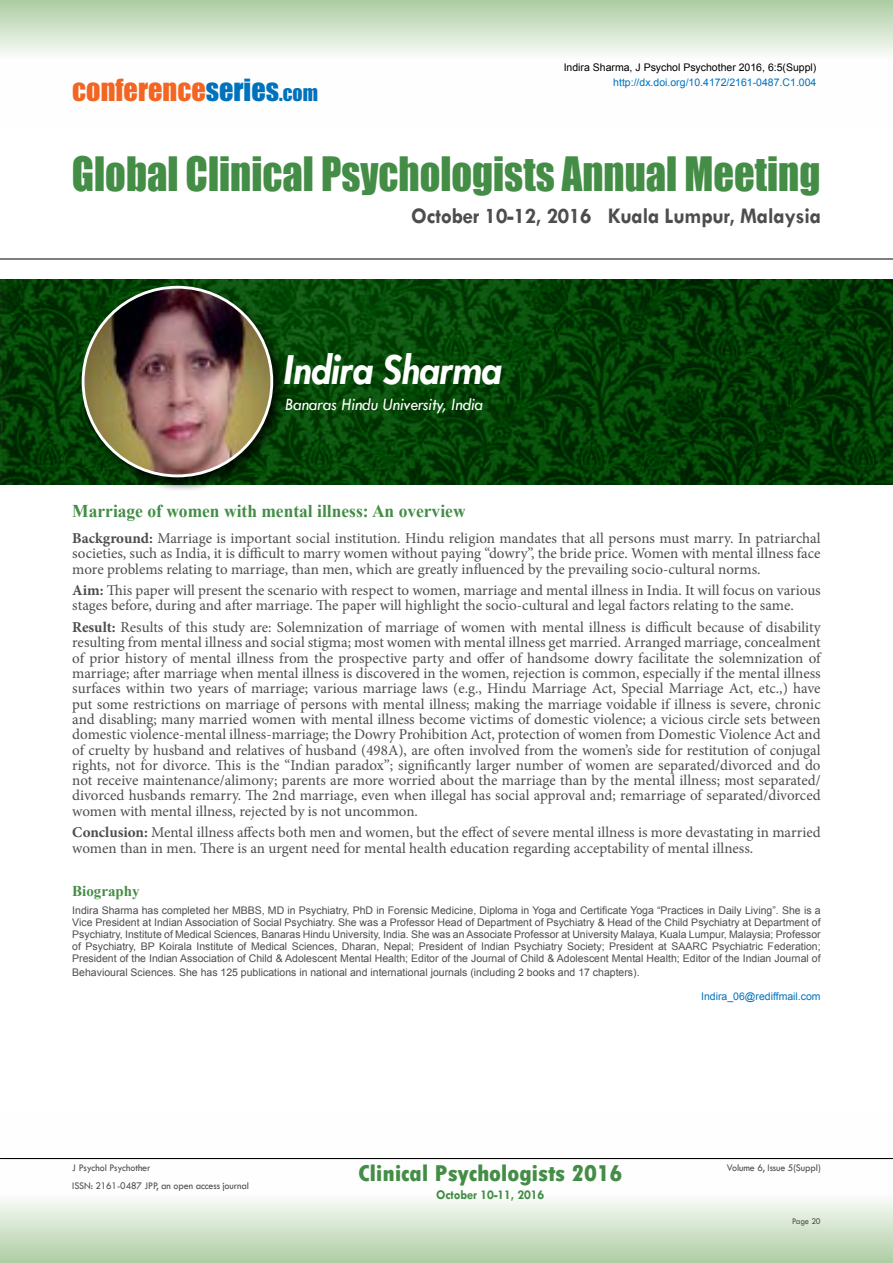
<style>
.page{position:relative;width:893px;height:1263px;background:#fff}
.page>*{position:absolute;margin:0;border:0;box-sizing:border-box;transform-origin:0 0}
.t1{font:italic 700 45px "Tw Cen";letter-spacing:-.01em;color:#fff;scale:.95 1}
.t2{font:43.5px "Impact";color:#448d46;scale:.93 1}
.t3{font:28.2px "Impact";color:#f26522}
.t4{font:800 condensed 24px "Tw Cen";letter-spacing:-.01em;color:#448d46;scale:1.1 1}
.t5{font:700 22.5px "Tw Cen";letter-spacing:-.01em;color:#4d4d4f;scale:.95 1}
.t6{font:700 18px "Times New Roman";color:#448d46}
.t7{font:italic 18px "Tw Cen";letter-spacing:-.01em;color:#fff;scale:.95 1}
.t8{font:15px/15.3px "Minion Pro";color:#4d4d4f;text-align:justify}
.t9{font:700 15px "Times New Roman";color:#448d46}
.t10{font:700 13.5px "Tw Cen";letter-spacing:-.01em;color:#448d46;scale:.95 1}
.t11{font:10.5px/12px "Arial";color:#4d4d4f;text-align:justify}
.t12{font:10.5px "Tw Cen";letter-spacing:-.01em;color:#4d4d4f;scale:.95 1}
.t13{font:10.5px "Arial";color:#0072bc}
.t14{font:10.5px "Arial";color:#000}
.t15{font:9px "Tw Cen";letter-spacing:-.02em;color:#4d4d4f;scale:.95 1}
.s1{color:#0072bc}
.s2{font-size:19.8px;color:#0072bc}
.s3{font-weight:700}
</style>
<div class="page">
<svg style="left:0;top:1159px;width:893px;height:104px"></svg>
<svg style="left:0;top:0;width:893px;height:54px;background:#cfe2c9"></svg>
<hr style="left:0;top:259px;width:893px;height:1px;background:#000">
<hr style="left:0;top:1158px;width:893px;height:1px;background:#000">
<img style="left:0;top:279px;width:893px;height:205px">
<div style="left:80px;top:284px;width:207px;height:207px;background:#000;opacity:.75"></div>
<img style="left:83px;top:287px;width:189px;height:189px;border-radius:94px">
<h3 class="t3" style="left:72px;top:68px;width:247px">conference<span class="s1">series</span><span class="s2">.com</span></h3>
<p class="t14" style="left:564px;top:61px;width:254px">Indira Sharma, J Psychol Psychother 2016, 6:5(Suppl)</p>
<p class="t13" style="left:613px;top:75px;width:205px">http://dx.doi.org/10.4172/2161-0487.C1.004</p>
<h2 class="t2" style="left:72px;top:141px;width:806px">Global Clinical Psychologists Annual Meeting</h2>
<h3 class="t5" style="left:411px;top:202px;width:433px">October 10-12, 2016 Kuala Lumpur, Malaysia</h3>
<h1 class="t1" style="left:285px;top:343px;width:230px">Indira Sharma</h1>
<p class="t7" style="left:285px;top:393px;width:210px">Banaras Hindu University, India</p>
<p class="t6" style="left:72px;top:498px;width:395px">Marriage of women with mental illness: An overview</p>
<p class="t8" style="left:72px;top:530px;width:750px"><span class="s3">Background:</span> Marriage is important social institution. Hindu religion mandates that all persons must marry. In patriarchal societies, such as India, it is difficult to marry women without paying “dowry”, the bride price. Women with mental illness face more problems relating to marriage, than men, which are greatly influenced by the prevailing socio-cultural norms.</p>
<p class="t8" style="left:72px;top:583px;width:750px"><span class="s3">Aim:</span> This paper will present the scenario with respect to women, marriage and mental illness in India. It will focus on various stages before, during and after marriage. The paper will highlight the socio-cultural and legal factors relating to the same.</p>
<p class="t8" style="left:72px;top:620px;width:750px"><span class="s3">Result:</span> Results of this study are: Solemnization of marriage of women with mental illness is difficult because of disability resulting from mental illness and social stigma; most women with mental illness get married. Arranged marriage, concealment of prior history of mental illness from the prospective party and offer of handsome dowry facilitate the solemnization of marriage; after marriage when mental illness is discovered in the women, rejection is common, especially if the mental illness surfaces within two years of marriage; various marriage laws (e.g., Hindu Marriage Act, Special Marriage Act, etc.,) have put some restrictions on marriage of persons with mental illness; making the marriage voidable if illness is severe, chronic and disabling; many married women with mental illness become victims of domestic violence; a vicious circle sets between domestic violence-mental illness-marriage; the Dowry Prohibition Act, protection of women from Domestic Violence Act and of cruelty by husband and relatives of husband (498A), are often involved from the women’s side for restitution of conjugal rights, not for divorce. This is the “Indian paradox”; significantly larger number of women are separated/divorced and do not receive maintenance/alimony; parents are more worried about the marriage than by the mental illness; most separated/ divorced husbands remarry. The 2nd marriage, even when illegal has social approval and; remarriage of separated/divorced women with mental illness, rejected by is not uncommon.</p>
<p class="t8" style="left:72px;top:825px;width:750px"><span class="s3">Conclusion:</span> Mental illness affects both men and women, but the effect of severe mental illness is more devastating in married women than in men. There is an urgent need for mental health education regarding acceptability of mental illness.</p>
<p class="t9" style="left:72px;top:880px;width:69px">Biography</p>
<p class="t11" style="left:72px;top:904px;width:750px">Indira Sharma has completed her MBBS, MD in Psychiatry, PhD in Forensic Medicine, Diploma in Yoga and Certificate Yoga “Practices in Daily Living”. She is a Vice President at Indian Association of Social Psychiatry. She was a Professor Head of Department of Psychiatry &amp; Head of the Child Psychiatry at Department of Psychiatry, Institute of Medical Sciences, Banaras Hindu University, India. She was an Associate Professor at University Malaya, Kuala Lumpur, Malaysia; Professor of Psychiatry, BP Koirala Institute of Medical Sciences, Dharan, Nepal; President of Indian Psychiatry Society; President at SAARC Psychiatric Federation; President of the Indian Association of Child &amp; Adolescent Mental Health; Editor of the Journal of Child &amp; Adolescent Mental Health; Editor of the Indian Journal of</p>
<p class="t11" style="left:72px;top:966px;width:569px">Behavioural Sciences. She has 125 publications in national and international journals (including 2 books and 17 chapters).</p>
<p class="t13" style="left:701px;top:989px;width:121px">Indira_06@rediffmail.com</p>
<h3 class="t4" style="left:358px;top:1159px;width:242px">Clinical Psychologists 2016</h3>
<p class="t10" style="left:436px;top:1186px;width:115px">October 10-11, 2016</p>
<p class="t12" style="left:72px;top:1162px;width:84px">J Psychol Psychother</p>
<p class="t12" style="left:727px;top:1162px;width:100px">Volume 6, Issue 5(Suppl)</p>
<p class="t12" style="left:72px;top:1179px;width:188px">ISSN: 2161-0487 JPP, an open access journal</p>
<p class="t15" style="left:792px;top:1215px;width:32px">Page 20</p>
</div>
